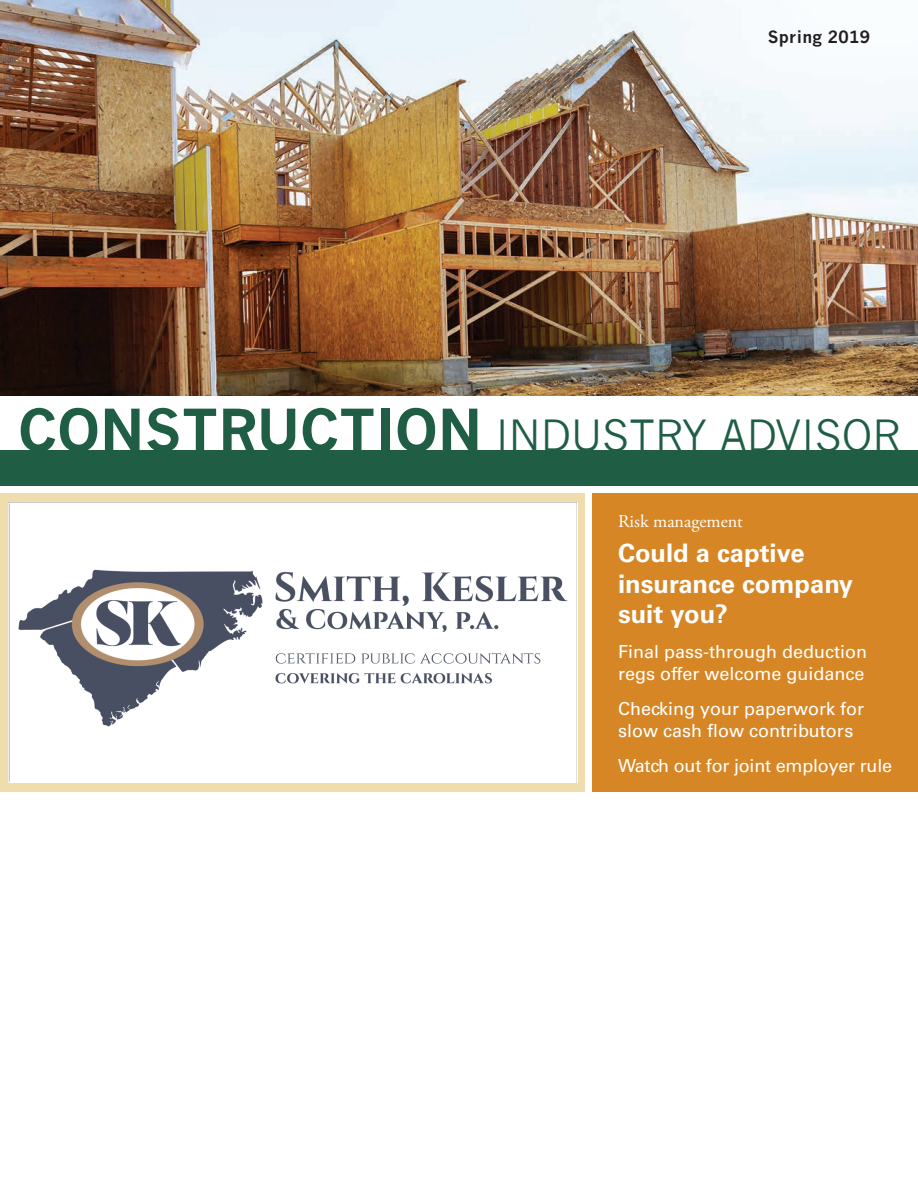
<style>
.page{position:relative;width:918px;height:1188px;background:#fff}
.page>*{position:absolute;margin:0;border:0;box-sizing:border-box;transform-origin:0 0}
.t1{font:42px "News Gothic";color:#1f5e45}
.t2{font:700 25.5px/30.6px "Univers LT Std";color:#fff}
.t3{font:18px/21.6px "Univers LT Std";color:#fff}
.t4{font:18px "Adobe Garamond Pro";color:#fff}
.t5{font:700 16.5px "News Gothic";letter-spacing:.02em;color:#231f20}
.s1{font-weight:700;font-size:57px}
</style>
<div class="page">
<svg style="left:0;top:494px;width:585px;height:298px;fill:#efddad"></svg>
<div style="left:592px;top:494px;width:326px;height:298px;background:#d68625"></div>
<img style="left:0;top:0;width:918px;height:396px">
<div style="left:0;top:450px;width:918px;height:36px;background:#1f5e45"></div>
<img style="left:10px;top:504px;width:565px;height:277px">
<p class="t5" style="left:768px;top:26px;width:104px">Spring 2019</p>
<h1 class="t1" style="left:18px;top:412px;width:884px"><span class="s1">CONSTRUCTION</span> INDUSTRY ADVISOR</h1>
<p class="t4" style="left:618px;top:510px;width:126px">Risk management</p>
<h2 class="t2" style="left:618px;top:538px;width:237px">Could a captive insurance company suit you?</h2>
<p class="t3" style="left:618px;top:641px;width:251px">Final pass-through deduction regs offer welcome guidance</p>
<p class="t3" style="left:618px;top:698px;width:248px">Checking your paperwork for slow cash flow contributors</p>
<p class="t3" style="left:618px;top:755px;width:276px">Watch out for joint employer rule</p>
</div>
